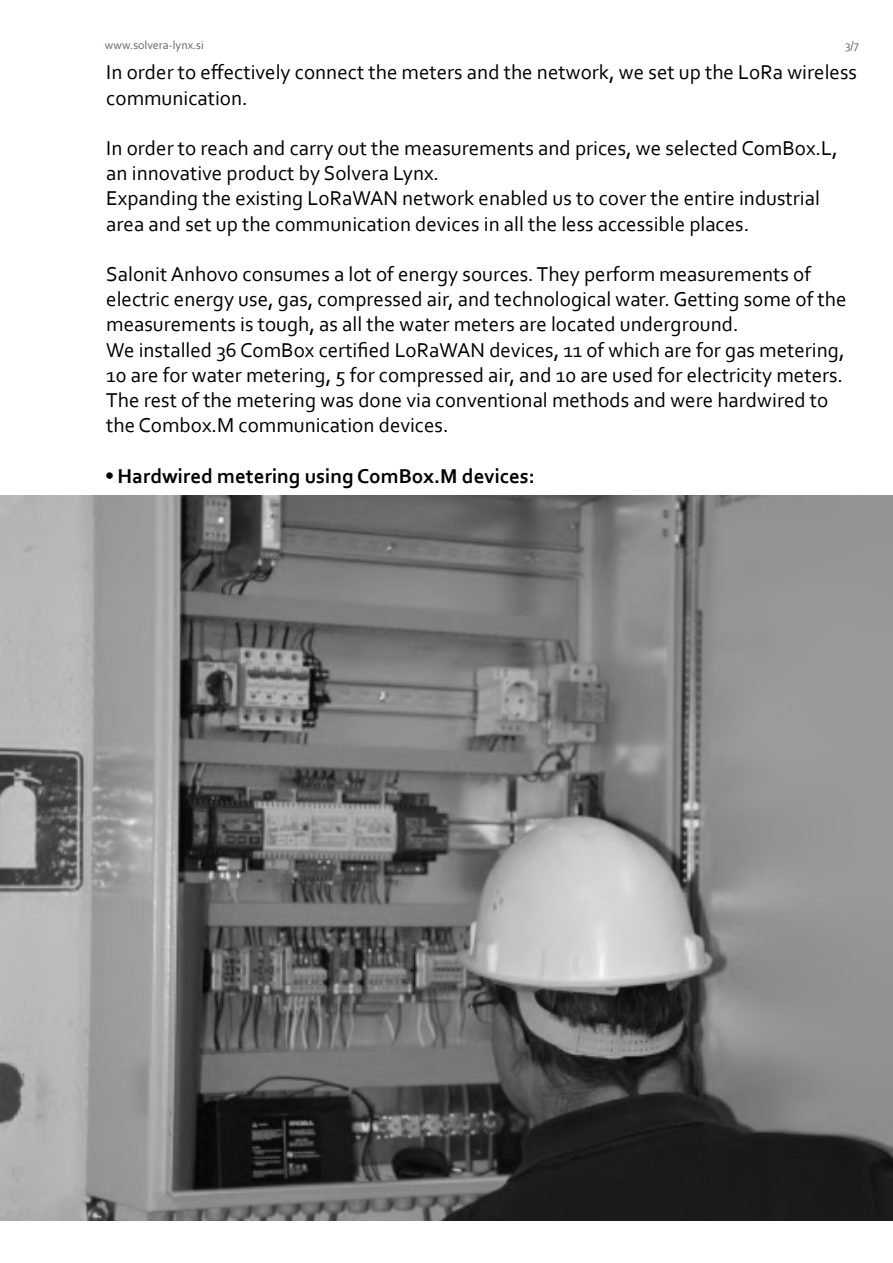
<style>
.page{position:relative;width:893px;height:1263px;background:#fff}
.page>*{position:absolute;margin:0;border:0;box-sizing:border-box;transform-origin:0 0}
.t1{font:21px/25.2px "Corbel";color:#000}
.t2{font:700 21px "Corbel";color:#000}
.t3{font:12px "Corbel";color:#5c6670}
.s1{font-family:"Akzidenz Grotesk OT Super";font-weight:400}
</style>
<div class="page">
<img style="left:0;top:495px;width:893px;height:725px">
<p class="t3" style="left:105px;top:38px;width:101px">www.solvera-lynx.si</p>
<p class="t3" style="left:845px;top:38px;width:15px">3/7</p>
<p class="t1" style="left:106px;top:59px;width:752px">In order to effectively connect the meters and the network, we set up the LoRa wireless communication.</p>
<p class="t1" style="left:106px;top:135px;width:733px">In order to reach and carry out the measurements and prices, we selected ComBox.L, an innovative product by Solvera Lynx.<br>Expanding the existing LoRaWAN network enabled us to cover the entire industrial area and set up the communication devices in all the less accessible places.</p>
<p class="t1" style="left:106px;top:261px;width:742px">Salonit Anhovo consumes a lot of energy sources. They perform measurements of electric energy use, gas, compressed air, and technological water. Getting some of the measurements is tough, as all the water meters are located underground.<br>We installed 36 ComBox certified LoRaWAN devices, 11 of which are for gas metering, 10 are for water metering, 5 for compressed air, and 10 are used for electricity meters.<br>The rest of the metering was done via conventional methods and were hardwired to the Combox.M communication devices.</p>
<p class="t2" style="left:106px;top:463px;width:430px"><span class="s1">•</span> Hardwired metering using ComBox.M devices:</p>
</div>
